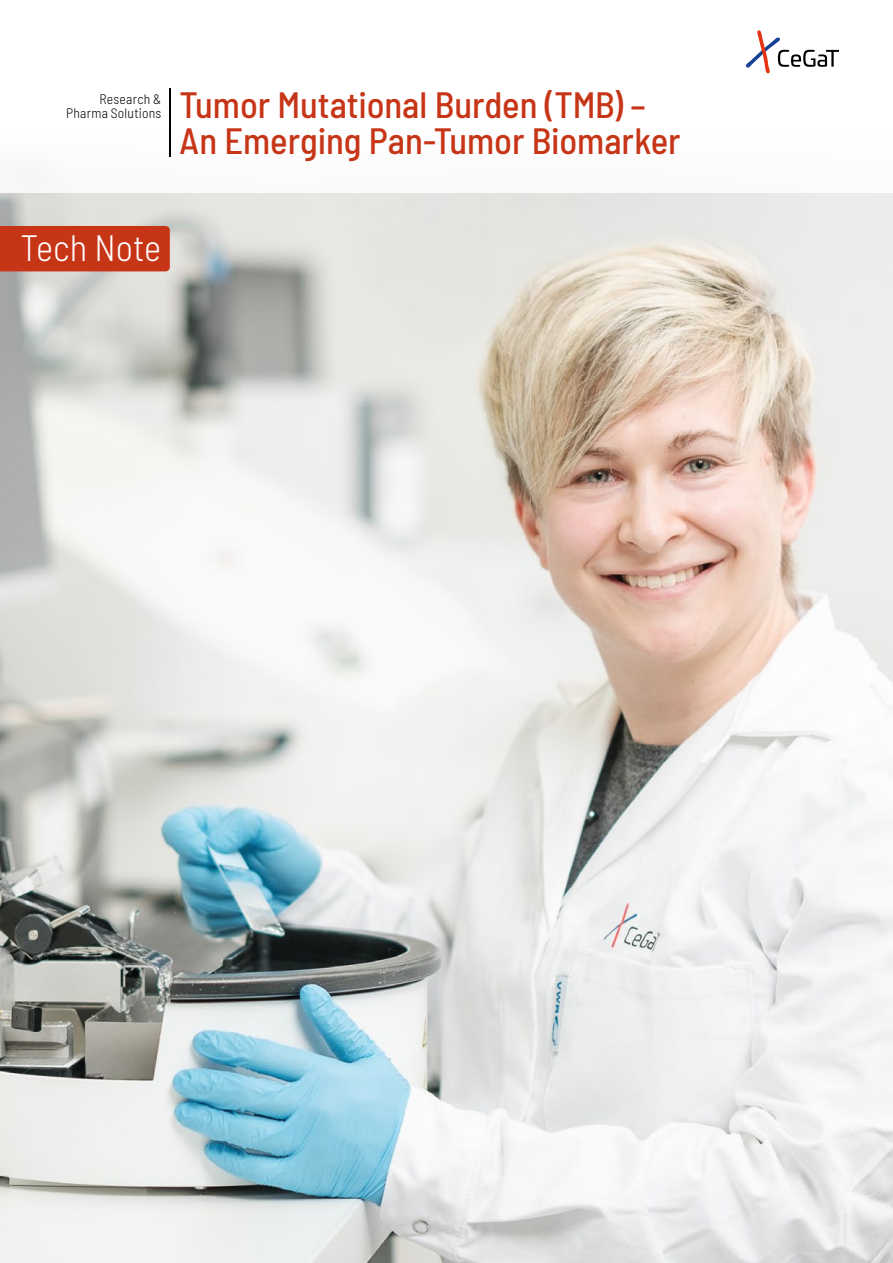
<style>
.page{position:relative;width:893px;height:1263px;background:#fff}
.page>*{position:absolute;margin:0;border:0;box-sizing:border-box;transform-origin:0 0}
.t1{font:500 semi-condensed 36.6px/36.6px "Barlow";color:#c73517}
.t2{font:300 semi-condensed 36.6px "Barlow";color:#fff}
.t3{font:300 semi-condensed 13.65px/13.6px "Barlow";letter-spacing:.015em;color:#000;text-align:right}
</style>
<div class="page">
<img style="left:0;top:193px;width:893px;height:1070px">
<svg style="left:746px;top:30px;width:93px;height:43px"></svg>
<hr style="left:170px;top:88px;width:1px;height:68px;background:#000">
<div style="left:0;top:226px;width:170px;height:45px;background:#c73517"></div>
<p class="t3" style="left:66px;top:91px;width:97px">Research &amp;<br>Pharma Solutions</p>
<p class="t1" style="left:180px;top:84px;width:503px">Tumor Mutational Burden (TMB) –<br>An Emerging Pan-Tumor Biomarker</p>
<p class="t2" style="left:20px;top:222px;width:142px">Tech Note</p>
</div>
